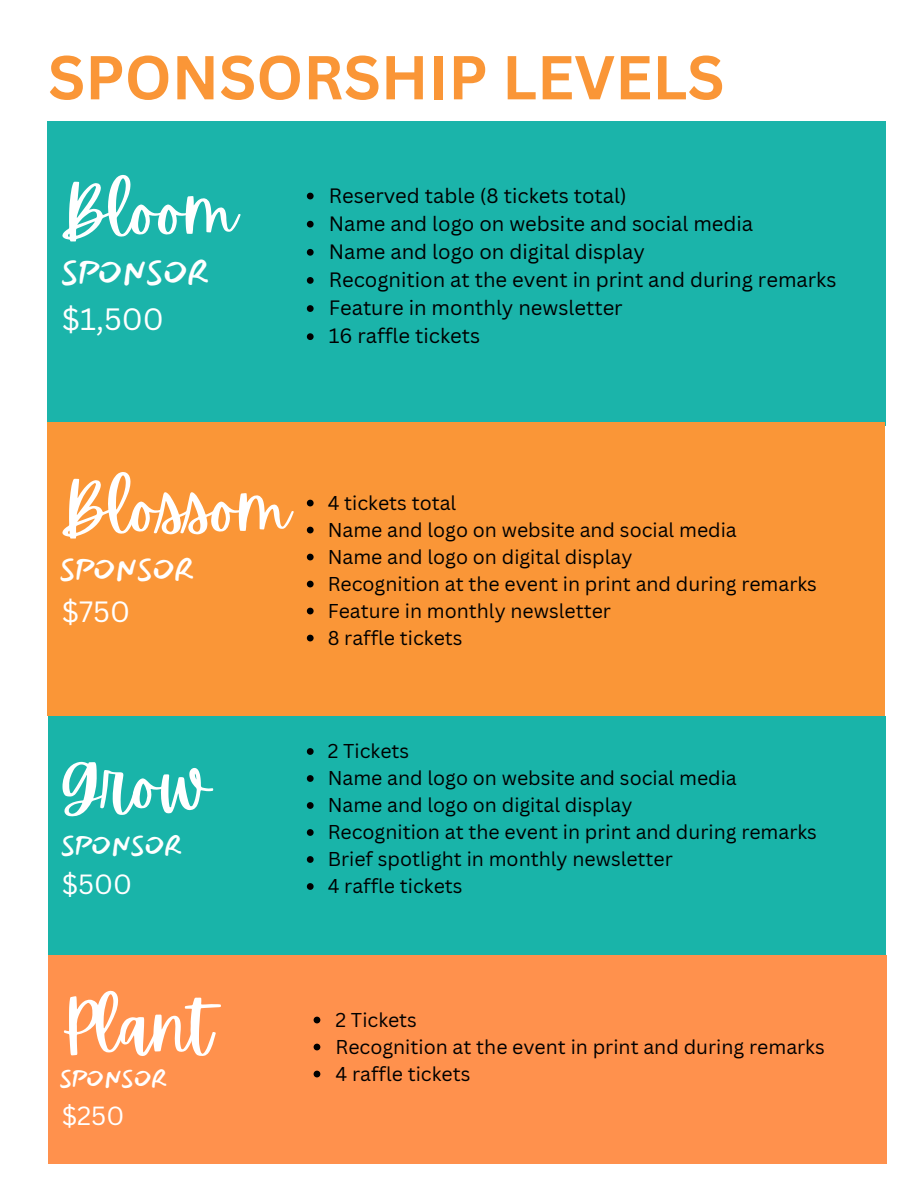
<style>
.page{position:relative;width:918px;height:1188px;background:#fff}
.page>*{position:absolute;margin:0;border:0;box-sizing:border-box;transform-origin:0 0}
.t1{font:67.5px "Apricots";color:#fff}
.t2{font:700 60.45px "Canva Sans";color:#fa9637}
.t3{font:33px "Mansalva";color:#fff}
.t4{font:30px "Mansalva";color:#fff}
.t5{font:30px "Canva Sans";color:#fff}
.t6{font:28.5px "Canva Sans";color:#fff}
.t7{font:27px "Mansalva";color:#fff}
.t8{font:27px "Canva Sans";color:#fff}
.t9{font:25.5px "Canva Sans";color:#fff}
.t10{font:24px "Mansalva";color:#fff}
.t11{font:20.25px "Canva Sans";color:#000}
.t12{font:19.5px "Canva Sans";color:#000}
</style>
<div class="page">
<div style="left:47px;top:121px;width:838px;height:305px;background:#19b4a9"></div>
<svg style="left:307px;top:193px;width:7px;height:6px"></svg>
<svg style="left:307px;top:221px;width:7px;height:7px"></svg>
<svg style="left:307px;top:249px;width:7px;height:7px"></svg>
<svg style="left:307px;top:277px;width:7px;height:7px"></svg>
<svg style="left:307px;top:305px;width:7px;height:7px"></svg>
<svg style="left:307px;top:333px;width:7px;height:7px"></svg>
<div style="left:47px;top:422px;width:838px;height:294px;background:#fa9637"></div>
<svg style="left:307px;top:500px;width:7px;height:6px"></svg>
<svg style="left:307px;top:527px;width:7px;height:6px"></svg>
<svg style="left:307px;top:554px;width:7px;height:6px"></svg>
<svg style="left:307px;top:581px;width:7px;height:6px"></svg>
<svg style="left:307px;top:608px;width:7px;height:6px"></svg>
<svg style="left:307px;top:635px;width:7px;height:6px"></svg>
<div style="left:48px;top:716px;width:837px;height:243px;background:#19b4a9"></div>
<svg style="left:307px;top:748px;width:7px;height:7px"></svg>
<svg style="left:307px;top:775px;width:7px;height:7px"></svg>
<svg style="left:307px;top:802px;width:7px;height:7px"></svg>
<svg style="left:307px;top:829px;width:7px;height:7px"></svg>
<svg style="left:307px;top:856px;width:7px;height:7px"></svg>
<svg style="left:307px;top:883px;width:7px;height:7px"></svg>
<div style="left:48px;top:955px;width:838px;height:209px;background:#ff914d"></div>
<svg style="left:314px;top:1017px;width:6px;height:6px"></svg>
<svg style="left:314px;top:1044px;width:6px;height:6px"></svg>
<svg style="left:314px;top:1071px;width:6px;height:6px"></svg>
<h2 class="t2" style="left:48px;top:35px;width:678px">SPONSORSHIP LEVELS</h2>
<p class="t1" style="left:59px;top:172px;width:180px">Bloom</p>
<p class="t3" style="left:61px;top:255px;width:151px">SPONSOR</p>
<h1 class="t5" style="left:62px;top:298px;width:104px">$1,500</h1>
<h3 class="t11" style="left:329px;top:181px;width:299px">Reserved table (8 tickets total)</h3>
<h3 class="t11" style="left:329px;top:209px;width:426px">Name and logo on website and social media</h3>
<p class="t11" style="left:329px;top:237px;width:318px">Name and logo on digital display</p>
<p class="t11" style="left:329px;top:266px;width:509px">Recognition at the event in print and during remarks</p>
<p class="t11" style="left:329px;top:294px;width:296px">Feature in monthly newsletter</p>
<p class="t11" style="left:329px;top:322px;width:153px">16 raffle tickets</p>
<p class="t1" style="left:59px;top:469px;width:233px">Blossom</p>
<p class="t4" style="left:59px;top:553px;width:137px">SPONSOR</p>
<p class="t6" style="left:62px;top:591px;width:70px">$750</p>
<h1 class="t12" style="left:328px;top:489px;width:130px">4 tickets total</h1>
<p class="t12" style="left:328px;top:516px;width:411px">Name and logo on website and social media</p>
<p class="t12" style="left:328px;top:543px;width:306px">Name and logo on digital display</p>
<p class="t12" style="left:328px;top:570px;width:491px">Recognition at the event in print and during remarks</p>
<p class="t12" style="left:328px;top:597px;width:285px">Feature in monthly newsletter</p>
<p class="t12" style="left:328px;top:624px;width:136px">8 raffle tickets</p>
<p class="t1" style="left:59px;top:746px;width:154px">Grow</p>
<p class="t7" style="left:61px;top:831px;width:124px">SPONSOR</p>
<p class="t8" style="left:62px;top:865px;width:72px">$500</p>
<p class="t1" style="left:61px;top:988px;width:153px">Plant</p>
<p class="t10" style="left:59px;top:1066px;width:110px">SPONSOR</p>
<p class="t9" style="left:62px;top:1098px;width:64px">$250</p>
<h3 class="t12" style="left:328px;top:737px;width:83px">2 Tickets</h3>
<h4 class="t12" style="left:328px;top:764px;width:411px">Name and logo on website and social media</h4>
<h1 class="t12" style="left:328px;top:791px;width:306px">Name and logo on digital display</h1>
<h4 class="t12" style="left:328px;top:818px;width:491px">Recognition at the event in print and during remarks</h4>
<h4 class="t12" style="left:328px;top:845px;width:347px">Brief spotlight in monthly newsletter</h4>
<p class="t12" style="left:328px;top:872px;width:136px">4 raffle tickets</p>
<h1 class="t12" style="left:335px;top:1006px;width:83px">2 Tickets</h1>
<h5 class="t12" style="left:335px;top:1033px;width:491px">Recognition at the event in print and during remarks</h5>
<h5 class="t12" style="left:335px;top:1060px;width:136px">4 raffle tickets</h5>
</div>
